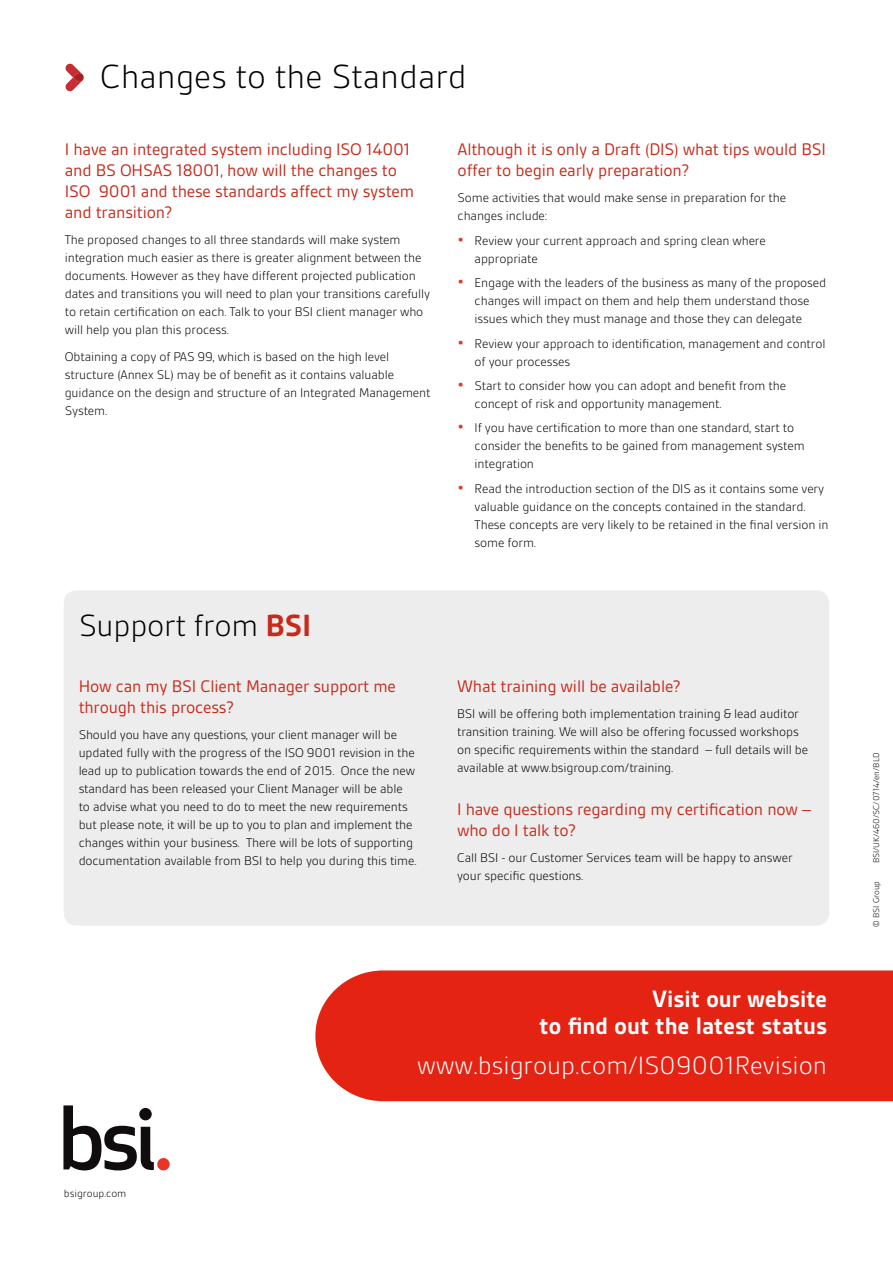
<style>
.page{position:relative;width:893px;height:1263px;background:#fff}
.page>*{position:absolute;margin:0;border:0;box-sizing:border-box;transform-origin:0 0}
.t1{font:300 36px "BSI Gesta";color:#000}
.t2{font:300 33px "BSI Gesta";letter-spacing:-.01em;color:#000}
.t3{font:300 27px "BSI Gesta";color:#fff}
.t4{font:700 25.5px/27px "BSI Gesta";color:#fff;text-align:right}
.t5{font:18px/21px "BSI Gesta";letter-spacing:-.01em;color:#c62a1b}
.t6{font:300 13.5px/18px "BSI Gesta";letter-spacing:-.01em;color:#000}
.t7{font:300 11.25px "BSI Gesta";color:#000}
.t8{font:300 9px "BSI Gesta";color:#000}
.s1{font-weight:700;color:#c62a1b}
.s2{font-weight:700;font-size:16.5px;color:#e73529}
</style>
<div class="page">
<svg style="left:63px;top:1105px;width:91px;height:65px"></svg>
<div style="left:157px;top:1158px;width:13px;height:12px;background:#e73529;border-radius:50%"></div>
<div style="left:315px;top:970px;width:578px;height:131px;background:#e42313"></div>
<div style="left:64px;top:590px;width:765px;height:336px;background:#ededed;border-radius:13px"></div>
<svg style="left:66px;top:64px;width:18px;height:27px"></svg>
<h1 class="t1" style="left:100px;top:58px;width:368px">Changes to the Standard</h1>
<h3 class="t5" style="left:65px;top:139px;width:351px">I have an integrated system including ISO 14001 and BS OHSAS 18001, how will the changes to ISO 9001 and these standards affect my system and transition?</h3>
<p class="t6" style="left:65px;top:231px;width:367px">The proposed changes to all three standards will make system integration much easier as there is greater alignment between the documents. However as they have different projected publication dates and transitions you will need to plan your transitions carefully to retain certification on each. Talk to your BSI client manager who will help you plan this process.</p>
<p class="t6" style="left:65px;top:348px;width:367px">Obtaining a copy of PAS 99, which is based on the high level structure (Annex SL) may be of benefit as it contains valuable guidance on the design and structure of an Integrated Management System.</p>
<h2 class="t2" style="left:79px;top:608px;width:234px">Support from <span class="s1">BSI</span></h2>
<h3 class="t5" style="left:79px;top:676px;width:319px">How can my BSI Client Manager support me through this process?</h3>
<p class="t6" style="left:79px;top:726px;width:339px">Should you have any questions, your client manager will be updated fully with the progress of the ISO 9001 revision in the lead up to publication towards the end of 2015. Once the new standard has been released your Client Manager will be able to advise what you need to do to meet the new requirements but please note, it will be up to you to plan and implement the changes within your business. There will be lots of supporting documentation available from BSI to help you during this time.</p>
<h3 class="t5" style="left:458px;top:139px;width:370px">Although it is only a Draft (DIS) what tips would BSI offer to begin early preparation?</h3>
<p class="t6" style="left:458px;top:189px;width:330px">Some activities that would make sense in preparation for the changes include:</p>
<p class="t6" style="left:475px;top:231px;width:293px;text-indent:-17px"><span class="s2">•</span> Review your current approach and spring clean where appropriate</p>
<p class="t6" style="left:458px;top:274px;width:370px;text-align:center"><span class="s2">•</span> Engage with the leaders of the business as many of the proposed changes will impact on them and help them understand those issues which they must manage and those they can delegate</p>
<p class="t6" style="left:475px;top:334px;width:352px;text-indent:-17px"><span class="s2">•</span> Review your approach to identification, management and control of your processes</p>
<p class="t6" style="left:475px;top:377px;width:313px;text-indent:-17px"><span class="s2">•</span> Start to consider how you can adopt and benefit from the concept of risk and opportunity management.</p>
<p class="t6" style="left:475px;top:419px;width:331px;text-indent:-17px"><span class="s2">•</span> If you have certification to more than one standard, start to consider the benefits to be gained from management system integration</p>
<p class="t6" style="left:475px;top:479px;width:355px;text-indent:-17px"><span class="s2">•</span> Read the introduction section of the DIS as it contains some very valuable guidance on the concepts contained in the standard.<br>These concepts are very likely to be retained in the final version in some form.</p>
<h3 class="t5" style="left:457px;top:676px;width:225px">What training will be available?</h3>
<p class="t6" style="left:457px;top:705px;width:353px">BSI will be offering both implementation training &amp; lead auditor transition training. We will also be offering focussed workshops on specific requirements within the standard – full details will be available at www.bsigroup.com/training.</p>
<h3 class="t5" style="left:457px;top:798px;width:355px">I have questions regarding my certification now – who do I talk to?</h3>
<p class="t6" style="left:457px;top:849px;width:337px">Call BSI - our Customer Services team will be happy to answer your specific questions.</p>
<p class="t7" style="left:64px;top:1188px;width:64px">bsigroup.com</p>
<h3 class="t4" style="left:540px;top:985px;width:289px">Visit our website<br>to find out the latest status</h3>
<h3 class="t3" style="left:417px;top:1051px;width:412px">www.bsigroup.com/IS09001Revision</h3>
<p class="t8" style="left:871px;top:863px;width:112px;rotate:-90deg">BSI/UK/460/SC/0714/en/BLD</p>
<p class="t8" style="left:871px;top:927px;width:47px;rotate:-90deg">© BSI Group</p>
</div>
